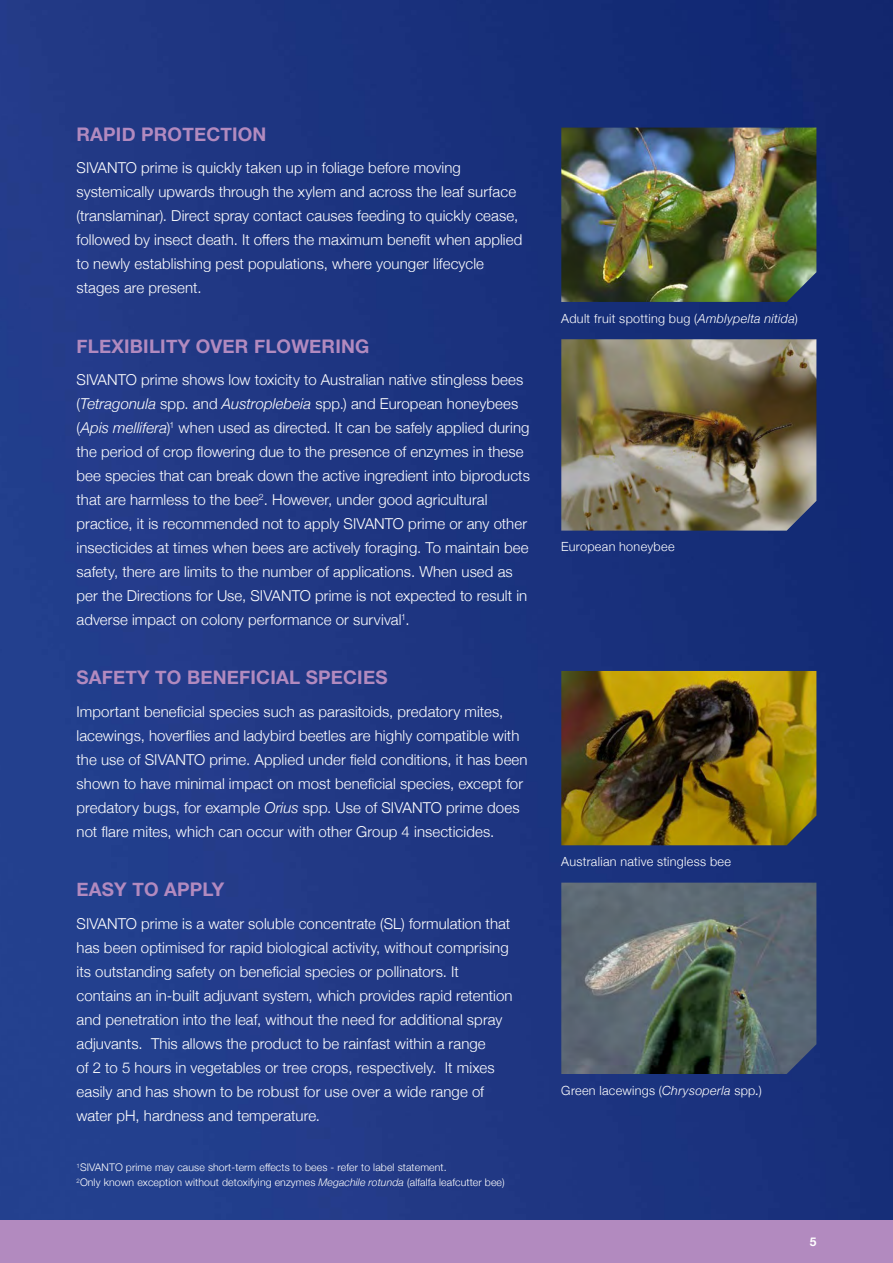
<style>
.page{position:relative;width:893px;height:1263px;background:#fff}
.page>*{position:absolute;margin:0;border:0;box-sizing:border-box;transform-origin:0 0}
.t1{font:700 18.75px "Helvetica Neue";letter-spacing:.01em;color:#b28abf}
.t2{font:300 15px/24px "Helvetica Neue";letter-spacing:.005em;color:#fff}
.t3{font:300 12.6px "Helvetica Neue";letter-spacing:.025em;color:#fff}
.t4{font:700 12px "Helvetica Neue";color:#fff}
.t5{font:300 10.5px/15px "Helvetica Neue";letter-spacing:.01em;color:#fff}
.s1{font-style:italic}
.s2{font-weight:400;font-style:italic}
</style>
<div class="page">
<img style="left:0;top:0;width:893px;height:1221px">
<div style="left:0;top:1221px;width:893px;height:42px;background:#b28abf"></div>
<img style="left:561px;top:128px;width:255px;height:174px">
<img style="left:561px;top:883px;width:255px;height:191px">
<img style="left:561px;top:671px;width:255px;height:174px">
<img style="left:561px;top:339px;width:255px;height:192px">
<p class="t1" style="left:77px;top:120px;width:191px">RAPID PROTECTION</p>
<p class="t2" style="left:77px;top:155px;width:447px">SIVANTO prime is quickly taken up in foliage before moving systemically upwards through the xylem and across the leaf surface (translaminar). Direct spray contact causes feeding to quickly cease, followed by insect death. It offers the maximum benefit when applied to newly establishing pest populations, where younger lifecycle stages are present.</p>
<p class="t1" style="left:77px;top:331px;width:294px">FLEXIBILITY OVER FLOWERING</p>
<p class="t2" style="left:77px;top:367px;width:455px">SIVANTO prime shows low toxicity to Australian native stingless bees (<span class="s1">Tetragonula</span> spp. and <span class="s1">Austroplebeia</span> spp.) and European honeybees (<span class="s1">Apis mellifera</span>)<sup>1</sup> when used as directed. It can be safely applied during the period of crop flowering due to the presence of enzymes in these bee species that can break down the active ingredient into biproducts that are harmless to the bee<sup>2</sup>. However, under good agricultural practice, it is recommended not to apply SIVANTO prime or any other insecticides at times when bees are actively foraging. To maintain bee safety, there are limits to the number of applications. When used as per the Directions for Use, SIVANTO prime is not expected to result in adverse impact on colony performance or survival<sup>1</sup>.</p>
<p class="t1" style="left:77px;top:663px;width:312px">SAFETY TO BENEFICIAL SPECIES</p>
<p class="t2" style="left:77px;top:698px;width:453px">Important beneficial species such as parasitoids, predatory mites, lacewings, hoverflies and ladybird beetles are highly compatible with the use of SIVANTO prime. Applied under field conditions, it has been shown to have minimal impact on most beneficial species, except for predatory bugs, for example <span class="s1">Orius</span> spp. Use of SIVANTO prime does not flare mites, which can occur with other Group 4 insecticides.</p>
<p class="t1" style="left:77px;top:875px;width:149px">EASY TO APPLY</p>
<p class="t2" style="left:77px;top:910px;width:438px">SIVANTO prime is a water soluble concentrate (SL) formulation that has been optimised for rapid biological activity, without comprising its outstanding safety on beneficial species or pollinators. It contains an in-built adjuvant system, which provides rapid retention and penetration into the leaf, without the need for additional spray adjuvants. This allows the product to be rainfast within a range<br>of 2 to 5 hours in vegetables or tree crops, respectively. It mixes easily and has shown to be robust for use over a wide range of water pH, hardness and temperature.</p>
<p class="t5" style="left:77px;top:1159px;width:430px"><sup>1</sup>SIVANTO prime may cause short-term effects to bees - refer to label statement.<br><sup>2</sup>Only known exception without detoxifying enzymes <span class="s1">Megachile rotunda</span> (alfalfa leafcutter bee)</p>
<p class="t3" style="left:561px;top:308px;width:238px">Adult fruit spotting bug (<span class="s1">Amblypelta nitida</span>)</p>
<p class="t3" style="left:561px;top:537px;width:115px">European honeybee</p>
<p class="t3" style="left:561px;top:851px;width:171px">Australian native stingless bee</p>
<p class="t3" style="left:561px;top:1080px;width:202px">Green lacewings (<span class="s1">Chrysoperla</span> spp<span class="s2">.</span>)</p>
<p class="t4" style="left:810px;top:1232px;width:8px">5</p>
</div>
